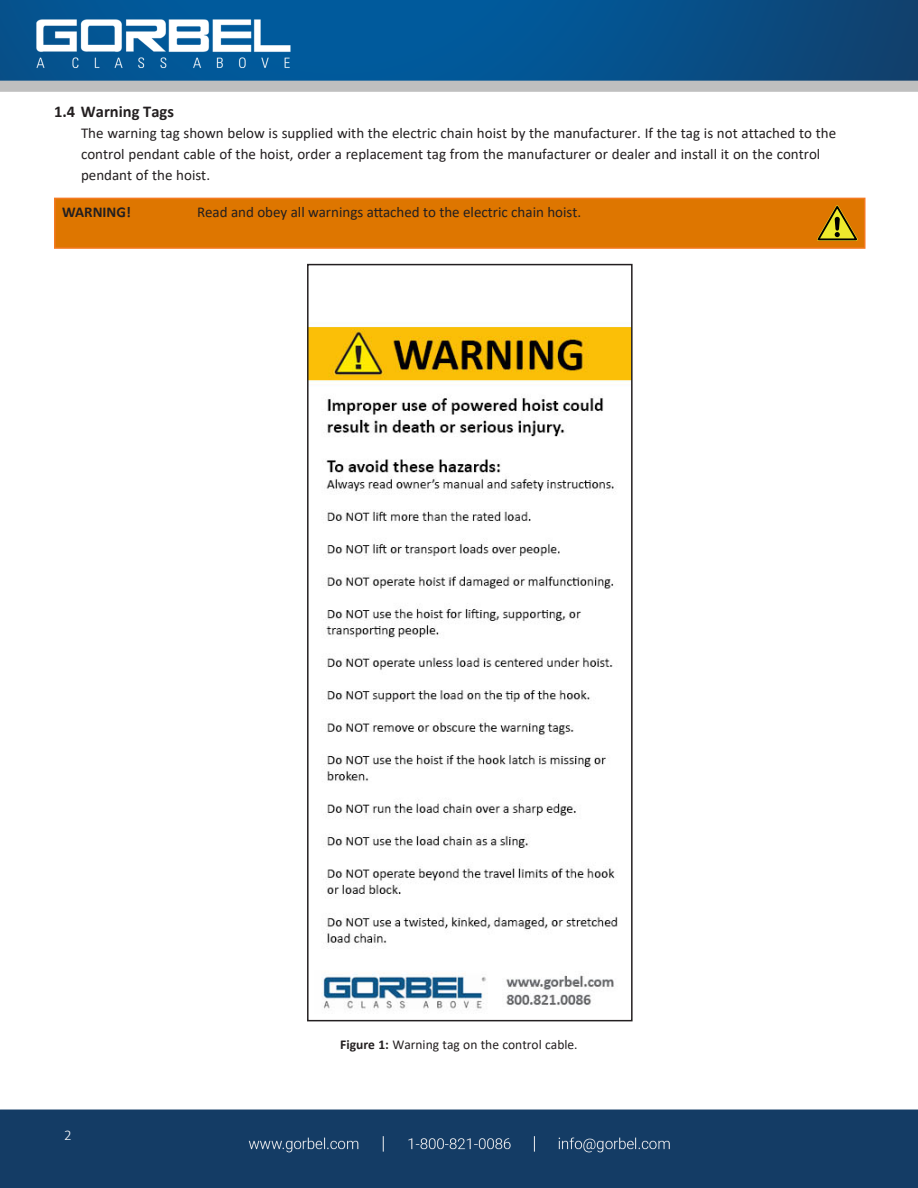
<style>
.page{position:relative;width:918px;height:1188px;background:#fff}
.page>*{position:absolute;margin:0;border:0;box-sizing:border-box;transform-origin:0 0}
.t1{font:700 16.5px "Calibri";color:#231f20}
.t2{font:15px/21px "Calibri";color:#231f20}
.t3{font:700 15px "Calibri";color:#231f20}
.t4{font:300 15px "Calibri";color:#fff}
.t5{font:13.5px "Calibri";color:#231f20}
.s1{font-weight:700}
</style>
<div class="page">
<img style="left:0;top:0;width:918px;height:1188px">
<div style="left:55px;top:198px;width:810px;height:50px;background:#de7600"></div>
<div style="left:54px;top:198px;width:812px;height:51px;border:2px solid #f47921"></div>
<svg style="left:817px;top:205px;width:41px;height:36px"></svg>
<img style="left:310px;top:267px;width:320px;height:751px">
<div style="left:307px;top:264px;width:326px;height:757px;border:2px solid #231f20"></div>
<div style="left:54px;top:1038px;width:810px;height:19px;background:#fff"></div>
<p class="t1" style="left:54px;top:100px;width:122px">1.4 Warning Tags</p>
<p class="t2" style="left:81px;top:122px;width:757px">The warning tag shown below is supplied with the electric chain hoist by the manufacturer. If the tag is not attached to the control pendant cable of the hoist, order a replacement tag from the manufacturer or dealer and install it on the control pendant of the hoist.</p>
<p class="t3" style="left:62px;top:202px;width:70px">WARNING!</p>
<p class="t2" style="left:197px;top:201px;width:385px">Read and obey all warnings attached to the electric chain hoist.</p>
<p class="t4" style="left:64px;top:1125px;width:9px">2</p>
<p class="t5" style="left:340px;top:1036px;width:239px"><span class="s1">Figure 1:</span> Warning tag on the control cable.</p>
</div>
